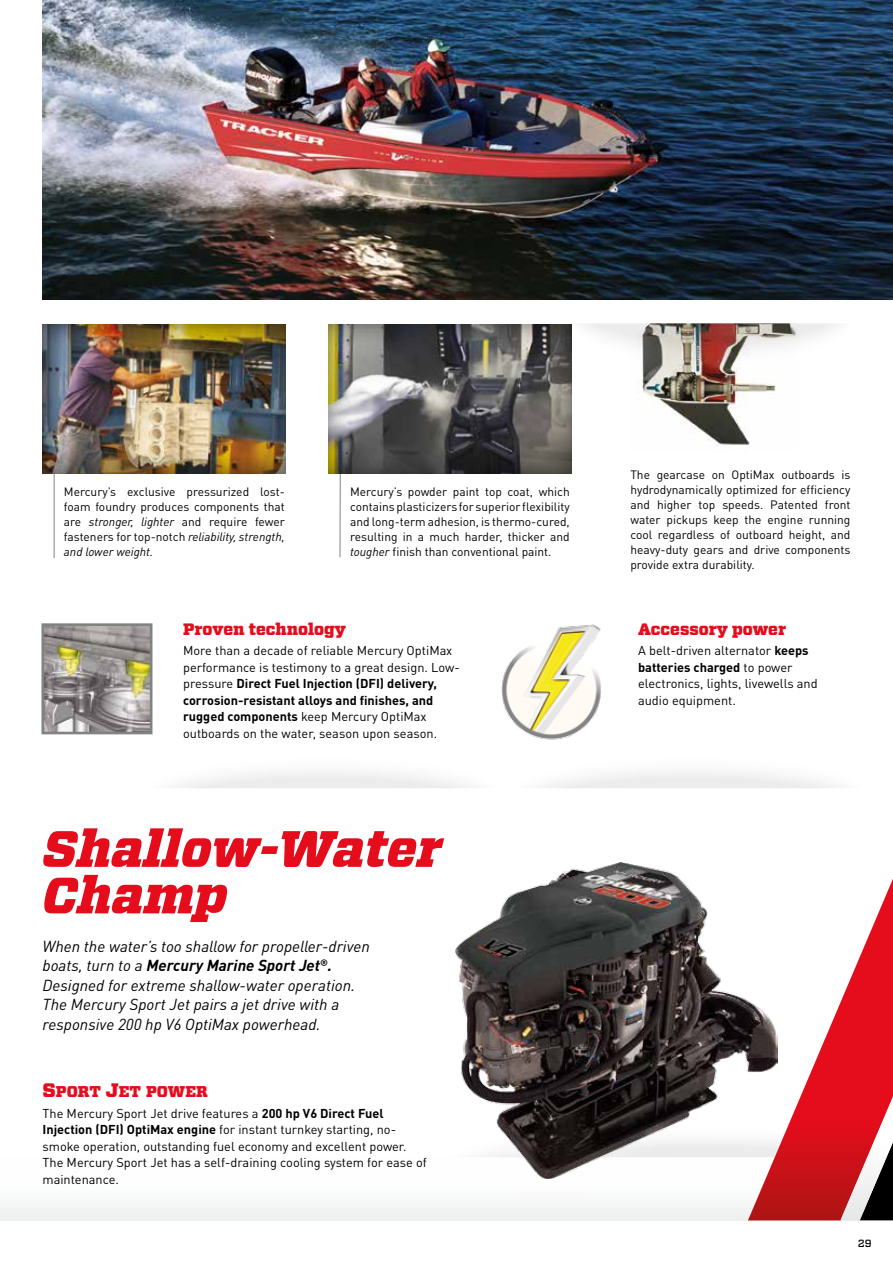
<style>
.page{position:relative;width:893px;height:1263px;background:#fff}
.page>*{position:absolute;margin:0;border:0;box-sizing:border-box;transform-origin:0 0}
.t1{font:italic 900 51px/46.5px "Vitesse";color:#e50c1c}
.t2{font:900 16.5px "Vitesse";color:#e50c1c}
.t3{font:italic 15.75px/19.5px "DINOT";color:#000}
.t4{font:15.6px "Vitesse Black SC800";color:#e50c1c}
.t5{font:12.75px/16.5px "DINOT";letter-spacing:-.01em;color:#000}
.t6{font:12px/15px "DINOT";color:#000;text-align:justify}
.t7{font:500 10.5px "Vitesse";color:#000}
.s1{font-style:italic}
.s2{font-weight:700}
.s3{font-size:19.5px}
</style>
<div class="page">
<hr style="left:54px;top:469px;width:1px;height:89px;background:#818383">
<hr style="left:340px;top:471px;width:1px;height:86px;background:#818383">
<svg style="left:41px;top:623px;width:112px;height:112px;background:#9c988f"></svg>
<img style="left:501px;top:624px;width:100px;height:116px">
<img style="left:43px;top:0;width:850px;height:300px">
<svg style="left:583px;top:323px;width:256px;height:19px"></svg>
<div style="left:40px;top:324px;width:246px;height:151px;background:#000;opacity:.6"></div>
<div style="left:327px;top:324px;width:246px;height:151px;background:#000;opacity:.6"></div>
<img style="left:629px;top:323px;width:169px;height:122px">
<div style="left:0;top:1156px;width:893px;height:64px;background:linear-gradient(to bottom,#fff,#f1f2f2)"></div>
<svg style="left:148px;top:772px;width:745px;height:448px"></svg>
<div style="left:17px;top:801px;width:453px;height:148px;background:#fff"></div>
<p class="t6" style="left:64px;top:484px;width:222px;text-align:left">M ercury’s exclusive pressurized lost&shy;foam foundry produces components that are <span class="s1">stronger, lighter</span> and require fewer fasteners for top-notch <span class="s1">reliability, strength, and lower weight.</span></p>
<p class="t6" style="left:350px;top:484px;width:221px">M ercury’s powder paint top coat, which contains plasticizers for superior flexibility and long-term adhesion, is thermo-cured, resulting in a much harder, thicker and <span class="s1">tougher</span> finish than conventional paint.</p>
<h2 class="t2" style="left:183px;top:618px;width:165px">Proven technology</h2>
<p class="t5" style="left:183px;top:642px;width:276px">More than a decade of reliable Mercury OptiMax performance is testimony to a great design. Low&shy;pressure <span class="s2">Direct Fuel I njection (DFI) delivery, corrosion-resistant alloys and finishes, and rugged components</span> keep M ercury OptiM ax outboards on the water, season upon season.</p>
<h1 class="t1" style="left:43px;top:827px;width:400px">Shallow-Water<br>Champ</h1>
<h3 class="t3" style="left:43px;top:936px;width:329px">When the water’s too shallow for propeller-driven boats, turn to a <span class="s2">Mercury Marine Sport Jet</span><sup>®</sup><span class="s2">.<br></span>Designed for extreme shallow-water operation.<br>The Mercury Sport Jet pairs a jet drive with a responsive 200 hp V6 OptiMax powerhead.</h3>
<h3 class="t4" style="left:43px;top:1081px;width:167px"><span class="s3">S</span>PORT <span class="s3">J</span>ET POWER</h3>
<p class="t5" style="left:43px;top:1105px;width:386px">The M ercury Sport Jet drive features a <span class="s2">200 hp V6 Direct Fuel<br>I njection (DFI) OptiMax engine</span> for instant turnkey starting, no&shy;smoke operation, outstanding fuel economy and excellent power.<br>The M ercury Sport Jet has a self-draining cooling system for ease of maintenance.</p>
<p class="t6" style="left:630px;top:467px;width:222px">The gearcase on OptiMax outboards is hydrodynamically optimized for efficiency and higher top speeds. Patented front water pickups keep the engine running cool regardless of outboard height, and heavy-duty gears and drive components provide extra durability.</p>
<h2 class="t2" style="left:638px;top:618px;width:149px">Accessory power</h2>
<p class="t5" style="left:638px;top:642px;width:181px">A belt-driven alternator <span class="s2">keeps batteries charged</span> to power electronics, lights, livewells and audio equipment.</p>
<p class="t7" style="left:858px;top:1236px;width:15px">29</p>
</div>
